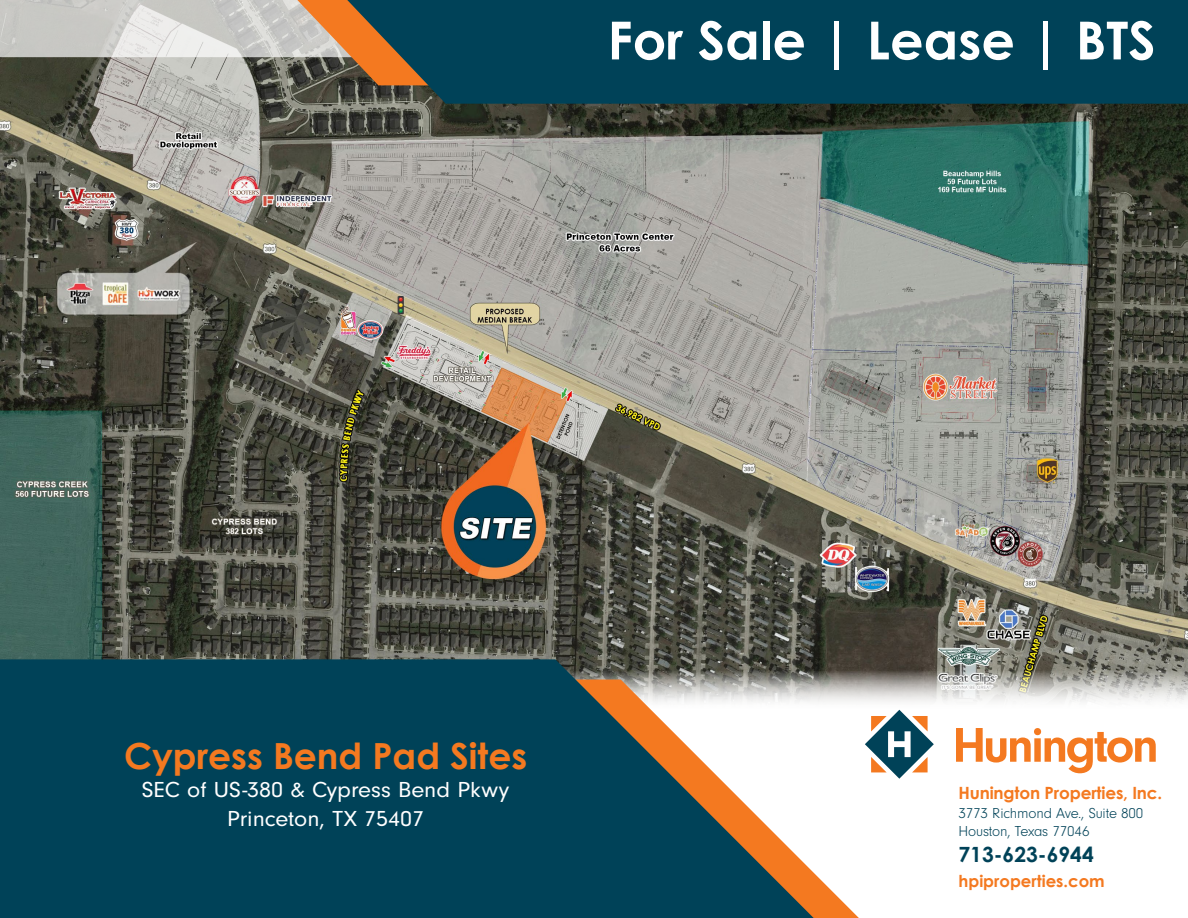
<style>
.page{position:relative;width:1188px;height:918px;background:#fff}
.page>*{position:absolute;margin:0;border:0;box-sizing:border-box;transform-origin:0 0}
.t1{font:700 52.5px "Century Gothic";color:#fff}
.t2{font:700 36px "Century Gothic";color:#f47920}
.t3{font:22.5px/28.8px "Neuzeit Gro";color:#fff;text-align:center;scale:1.06 1}
.t4{font:700 21px "Century Gothic";color:#004258}
.t5{font:700 16.8px "Century Gothic";letter-spacing:-.01em;color:#f47920}
.t6{font:700 16.5px "Century Gothic";color:#f47920}
.t7{font:300 15px/18.8px "Neuzeit Gro";letter-spacing:-.01em;color:#004258}
</style>
<div class="page">
<img style="left:0;top:57px;width:1188px;height:653px">
<svg style="left:0;top:0;width:254px;height:57px;background:#d1d1ce"></svg>
<svg style="left:883px;top:710px;width:51px;height:69px"></svg>
<svg style="left:956px;top:728px;width:200px;height:45px"></svg>
<svg style="left:254px;top:0;width:68px;height:85px;background:#a8a198"></svg>
<svg style="left:322px;top:0;width:866px;height:104px;background:#0e4555"></svg>
<svg style="left:818px;top:680px;width:65px;height:238px"></svg>
<svg style="left:0;top:659px;width:818px;height:259px;background:#245562"></svg>
<h1 class="t1" style="left:608px;top:1px;width:550px">For Sale | Lease | BTS</h1>
<h2 class="t2" style="left:124px;top:728px;width:405px">Cypress Bend Pad Sites</h2>
<p class="t3" style="left:142px;top:776px;width:348px">SEC of US-380 &amp; Cypress Bend Pkwy<br>Princeton, TX 75407</p>
<p class="t5" style="left:959px;top:780px;width:205px">Hunington Properties, Inc.</p>
<p class="t7" style="left:959px;top:804px;width:186px">3773 Richmond Ave., Suite 800<br>Houston, Texas 77046</p>
<p class="t4" style="left:959px;top:838px;width:137px">713-623-6944</p>
<p class="t6" style="left:959px;top:868px;width:148px">hpiproperties.com</p>
</div>
